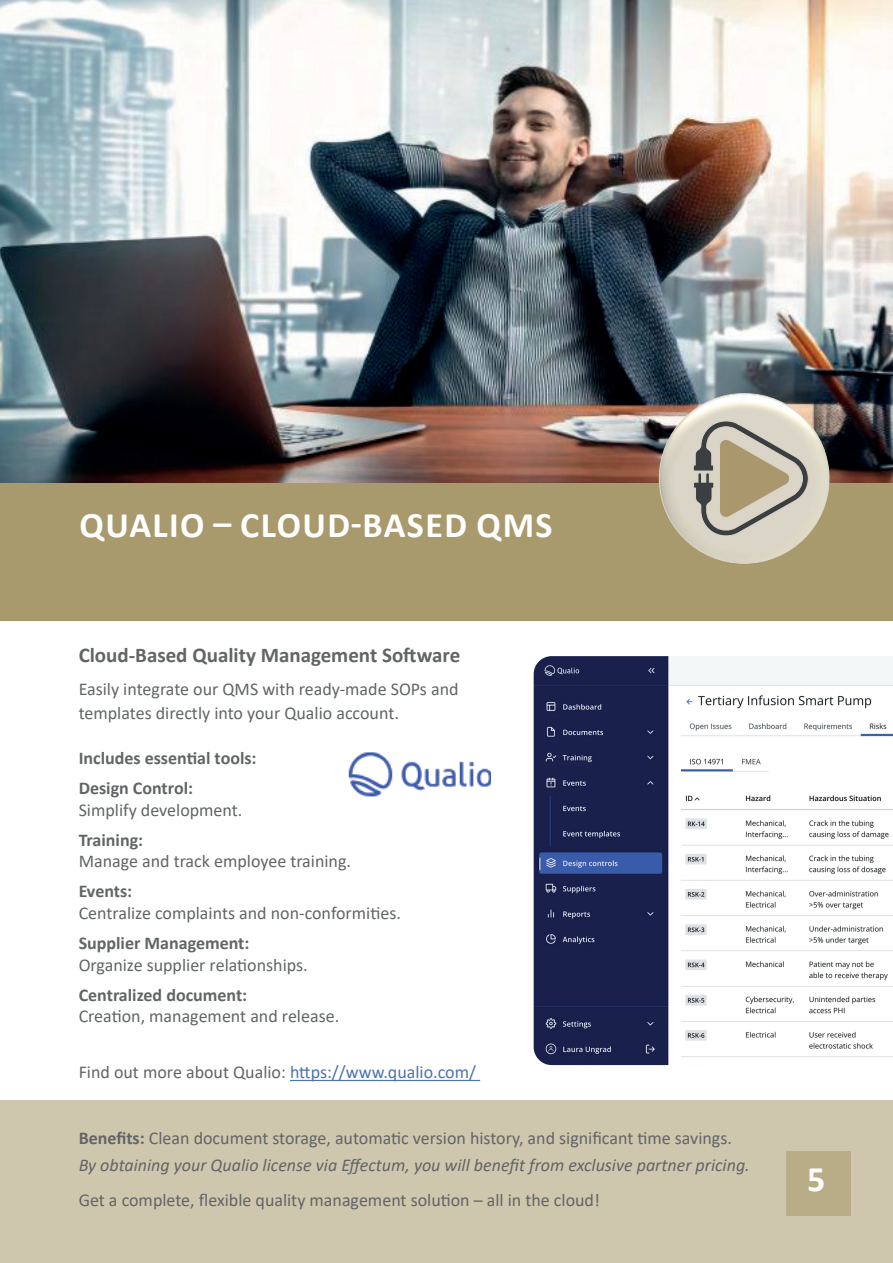
<style>
.page{position:relative;width:893px;height:1263px;background:#fff}
.page>*{position:absolute;margin:0;border:0;box-sizing:border-box;transform-origin:0 0}
.t1{font:700 36px "Calibri";letter-spacing:.04em;color:#fff}
.t2{font:700 21px "Calibri";color:#616566}
.t3{font:18px/24px "Calibri";color:#616566}
.t4{font:italic 18px/27px "Calibri";color:#616566}
.t5{font:700 18px/30.2px "Calibri";color:#616566}
.s1{color:#4d72ac}
.s2{font-weight:700;font-style:normal}
.s3{font-style:normal}
</style>
<div class="page">
<hr style="left:290px;top:1080px;width:190px;height:1px;background:#4d72ac">
<div style="left:0;top:1100px;width:893px;height:163px;background:#cfc6ae"></div>
<div style="left:0;top:476px;width:893px;height:145px;background:#a99a6e"></div>
<img style="left:0;top:0;width:893px;height:483px">
<img style="left:659px;top:394px;width:170px;height:169px;border-radius:84px">
<svg style="left:693px;top:420px;width:116px;height:117px;background:#b6b09d"></svg>
<div style="left:786px;top:1151px;width:64px;height:65px;background:#b9ad88"></div>
<img style="left:348px;top:752px;width:142px;height:45px">
<img style="left:534px;top:656px;width:359px;height:409px">
<h1 class="t1" style="left:79px;top:500px;width:475px">QUALIO – CLOUD-BASED QMS</h1>
<p class="t2" style="left:79px;top:640px;width:383px">Cloud-Based Quality Management Software</p>
<p class="t3" style="left:79px;top:676px;width:381px">Easily integrate our QMS with ready-made SOPs and templates directly into your Qualio account.</p>
<p class="t5" style="left:79px;top:743px;width:179px">Includes essential tools:<br>Design Control:</p>
<p class="t3" style="left:79px;top:797px;width:165px">Simplify development.</p>
<p class="t5" style="left:79px;top:824px;width:66px">Training:</p>
<p class="t3" style="left:79px;top:849px;width:274px">Manage and track employee training.</p>
<p class="t5" style="left:79px;top:876px;width:55px">Events:</p>
<p class="t3" style="left:79px;top:900px;width:324px">Centralize complaints and non-conformities.</p>
<p class="t5" style="left:79px;top:928px;width:172px">Supplier Management:</p>
<p class="t3" style="left:79px;top:952px;width:231px">Organize supplier relationships.</p>
<p class="t5" style="left:79px;top:979px;width:170px">Centralized document:</p>
<p class="t3" style="left:79px;top:1004px;width:262px">Creation, management and release.</p>
<p class="t3" style="left:79px;top:1060px;width:399px">Find out more about Qualio: <span class="s1">https://www.qualio.com/</span></p>
<p class="t4" style="left:79px;top:1123px;width:673px"><span class="s2">Benefits:</span> <span class="s3">Clean document storage, automatic version history, and significant time savings.<br></span>By obtaining your Qualio license via Effectum, you will benefit from exclusive partner pricing.</p>
<p class="t3" style="left:79px;top:1188px;width:523px">Get a complete, flexible quality management solution – all in the cloud!</p>
<h1 class="t1" style="left:807px;top:1154px;width:20px">5</h1>
</div>
